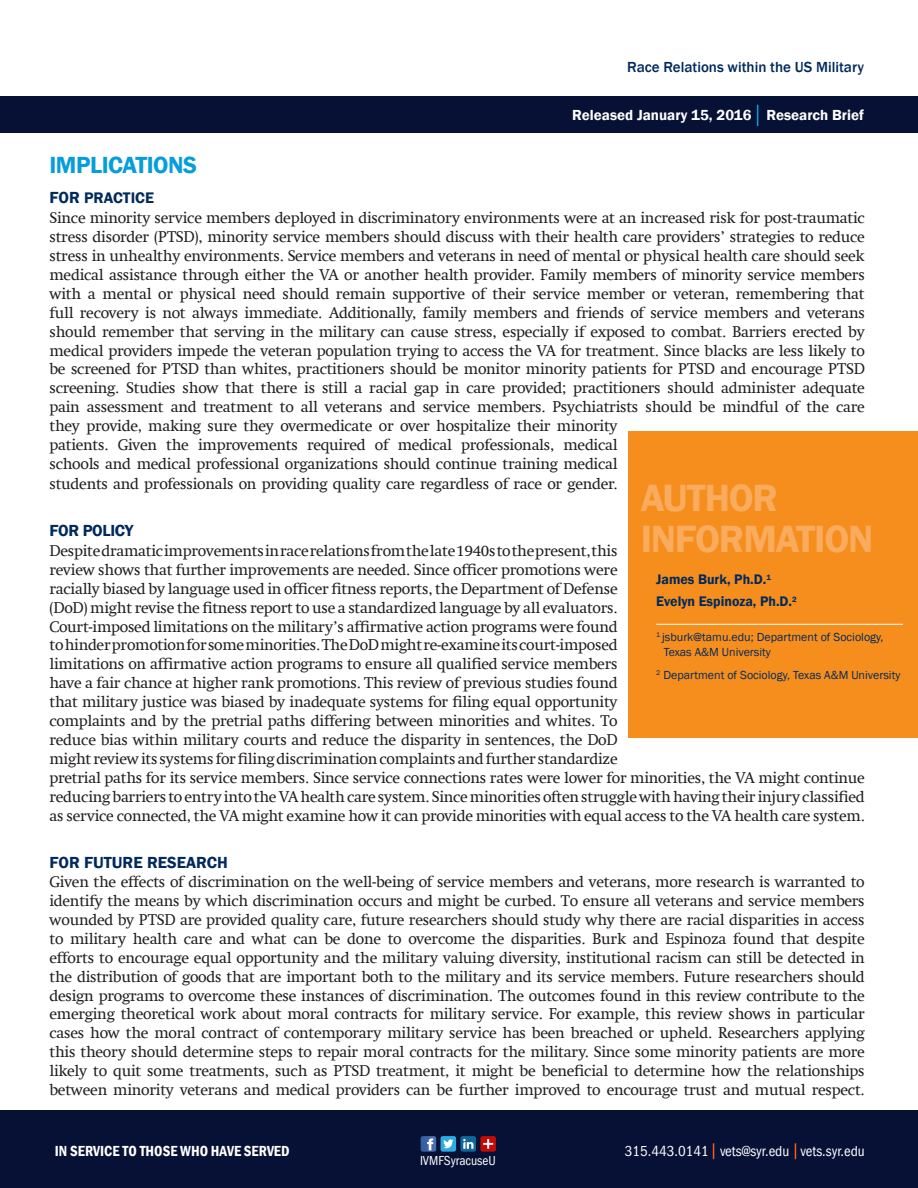
<style>
.page{position:relative;width:918px;height:1188px;background:#fff}
.page>*{position:absolute;margin:0;border:0;box-sizing:border-box;transform-origin:0 0}
.t1{font:600 39px/41.2px "Franklin Gothic";letter-spacing:-.03em;color:#faac5e}
.t2{font:600 24px "Franklin Gothic";letter-spacing:-.02em;color:#069ddc}
.t3{font:600 16.5px "Franklin Gothic";color:#00295c}
.t4{font:600 16.5px "Franklin Gothic";letter-spacing:-.02em;color:#00295c}
.t5{font:15.75px/18.9px "Swift Com";letter-spacing:-.02em;color:#231f20}
.t6{font:600 15.75px "Franklin Gothic";color:#00295c}
.t7{font:condensed 15px "ITC Franklin Gothic Std";color:#fff}
.t8{font:600 15px "Franklin Gothic";color:#fff}
.t9{font:500 15px "Franklin Gothic";color:#00295c}
.t10{font:600 condensed 15px "Franklin Gothic";color:#fff}
.t11{font:600 14.25px/21.6px "Franklin Gothic";color:#00295c}
.t12{font:condensed 13.5px "ITC Franklin Gothic Std";color:#fff}
.t13{font:12px/14.4px "Franklin Gothic";color:#00295c}
.s1{font-size:16.5px}
</style>
<div class="page">
<div style="left:628px;top:431px;width:290px;height:307px;background:#f68e1e"></div>
<div style="left:0;top:97px;width:918px;height:36px;background:#061135"></div>
<svg style="left:757px;top:105px;width:1px;height:21px"></svg>
<hr style="left:656px;top:624px;width:247px;height:1px;background:#fff">
<div style="left:0;top:1111px;width:918px;height:77px;background:#061135"></div>
<div style="left:441px;top:1136px;width:15px;height:16px;background:#2babe0;border-radius:2px"></div>
<svg style="left:443px;top:1139px;width:10px;height:9px"></svg>
<div style="left:480px;top:1136px;width:16px;height:16px;background:#c20a08;border-radius:2px"></div>
<svg style="left:483px;top:1139px;width:10px;height:10px"></svg>
<svg style="left:421px;top:1136px;width:15px;height:16px"></svg>
<svg style="left:460px;top:1136px;width:16px;height:16px"></svg>
<svg style="left:795px;top:1143px;width:1px;height:16px"></svg>
<svg style="left:713px;top:1143px;width:1px;height:16px"></svg>
<p class="t9" style="left:627px;top:58px;width:238px">Race Relations within the US Military</p>
<p class="t8" style="left:572px;top:106px;width:293px">Released January 15, 2016 Research Brief</p>
<h2 class="t2" style="left:50px;top:150px;width:149px">IMPLICATIONS</h2>
<p class="t6" style="left:50px;top:188px;width:106px"><span class="s1">FOR</span> PRACTICE</p>
<p class="t5" style="left:50px;top:208px;width:817px">Since minority service members deployed in discriminatory environments were at an increased risk for post-traumatic stress disorder (PTSD), minority service members should discuss with their health care providers’ strategies to reduce stress in unhealthy environments. Service members and veterans in need of mental or physical health care should seek medical assistance through either the VA or another health provider. Family members of minority service members with a mental or physical need should remain supportive of their service member or veteran, remembering that full recovery is not always immediate. Additionally, family members and friends of service members and veterans should remember that serving in the military can cause stress, especially if exposed to combat. Barriers erected by medical providers impede the veteran population trying to access the VA for treatment. Since blacks are less likely to be screened for PTSD than whites, practitioners should be monitor minority patients for PTSD and encourage PTSD screening. Studies show that there is still a racial gap in care provided; practitioners should administer adequate pain assessment and treatment to all veterans and service members. Psychiatrists should be mindful of the care they provide, making sure they overmedicate or over hospitalize their minority<br>patients. Given the improvements required of medical professionals, medical<br>schools and medical professional organizations should continue training medical<br>students and professionals on providing quality care regardless of race or gender.</p>
<p class="t4" style="left:50px;top:520px;width:86px">FOR POLICY</p>
<p class="t5" style="left:50px;top:541px;width:817px">Despite dramatic improvements in race relations from the late 1940s to the present, this<br>review shows that further improvements are needed. Since officer promotions were<br>racially biased by language used in officer fitness reports, the Department of Defense<br>(DoD) might revise the fitness report to use a standardized language by all evaluators.<br>Court-imposed limitations on the military’s affirmative action programs were found<br>to hinder promotion for some minorities. The DoD might re-examine its court-imposed<br>limitations on affirmative action programs to ensure all qualified service members<br>have a fair chance at higher rank promotions. This review of previous studies found<br>that military justice was biased by inadequate systems for filing equal opportunity<br>complaints and by the pretrial paths differing between minorities and whites. To<br>reduce bias within military courts and reduce the disparity in sentences, the DoD<br>might review its systems for filing discrimination complaints and further standardize<br>pretrial paths for its service members. Since service connections rates were lower for minorities, the VA might continue reducing barriers to entry into the VA health care system. Since minorities often struggle with having their injury classified as service connected, the VA might examine how it can provide minorities with equal access to the VA health care system.</p>
<p class="t3" style="left:50px;top:853px;width:180px">FOR FUTURE RESEARCH</p>
<p class="t5" style="left:50px;top:872px;width:817px;text-align:justify">Given the effects of discrimination on the well-being of service members and veterans, more research is warranted to identify the means by which discrimination occurs and might be curbed. To ensure all veterans and service members wounded by PTSD are provided quality care, future researchers should study why there are racial disparities in access to military health care and what can be done to overcome the disparities. Burk and Espinoza found that despite efforts to encourage equal opportunity and the military valuing diversity, institutional racism can still be detected in the distribution of goods that are important both to the military and its service members. Future researchers should design programs to overcome these instances of discrimination. The outcomes found in this review contribute to the emerging theoretical work about moral contracts for military service. For example, this review shows in particular cases how the moral contract of contemporary military service has been breached or upheld. Researchers applying this theory should determine steps to repair moral contracts for the military. Since some minority patients are more likely to quit some treatments, such as PTSD treatment, it might be beneficial to determine how the relationships between minority veterans and medical providers can be further improved to encourage trust and mutual respect.</p>
<h1 class="t1" style="left:641px;top:478px;width:234px">AUTHOR<br>INFORMATION</h1>
<p class="t11" style="left:656px;top:569px;width:142px">James Burk, Ph.D.<sup>1<br></sup>Evelyn Espinoza, Ph.D.<sup>2</sup></p>
<p class="t13" style="left:664px;top:630px;width:221px;text-indent:-7px"><sup>1</sup> jsburk@tamu.edu; Department of Sociology,<br>Texas A&amp;M University</p>
<p class="t13" style="left:656px;top:668px;width:246px"><sup>2</sup> Department of Sociology, Texas A&amp;M University</p>
<p class="t10" style="left:55px;top:1141px;width:236px">IN SERVICE TO THOSE WHO HAVE SERVED</p>
<p class="t7" style="left:625px;top:1143px;width:241px">315.443.0141 vets@syr.edu vets.syr.edu</p>
<p class="t12" style="left:420px;top:1153px;width:77px">IVMFSyracuseU</p>
</div>
